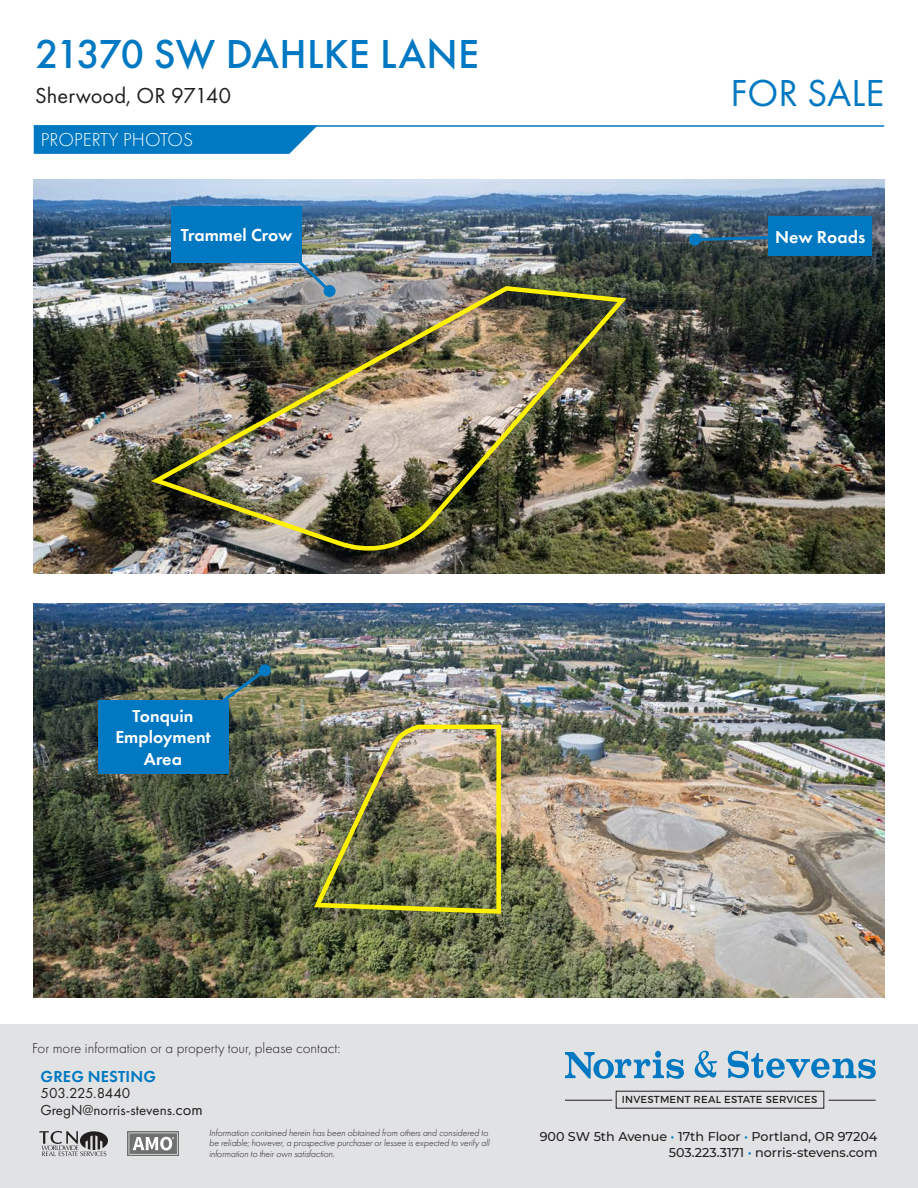
<style>
.page{position:relative;width:918px;height:1188px;background:#fff}
.page>*{position:absolute;margin:0;border:0;box-sizing:border-box;transform-origin:0 0}
.t1{font:500 42px "Futura PT";letter-spacing:.005em;color:#0079c2}
.t2{font:39px "Futura PT";color:#0079c2}
.t3{font:22.5px "Futura PT";color:#231f20}
.t4{font:300 19.5px "Futura PT";color:#fff}
.t5{font:600 18px/21.6px "Futura PT";color:#fff;text-align:center}
.t6{font:600 16.5px "Futura PT";letter-spacing:.01em;color:#0079c2}
.t7{font:300 15px "Futura PT";color:#231f20}
.t8{font:15px/16.5px "Futura PT";color:#231f20}
.t9{font:500 12.75px/16.5px "Montserrat";color:#231f20;text-align:right}
.t10{font:10.2px "Montserrat";letter-spacing:.02em;color:#231f20}
.t11{font:italic 300 9.75px/10.5px "Futura PT";letter-spacing:-.01em;color:#231f20}
.s1{font-size:16.5px}
.s2{color:#0079c2}
</style>
<div class="page">
<hr style="left:34px;top:125px;width:850px;height:2px;background:#0079c2">
<svg style="left:34px;top:125px;width:284px;height:29px"></svg>
<div style="left:0;top:1024px;width:918px;height:164px;background:#e1e2e4"></div>
<svg style="left:39px;top:1131px;width:69px;height:25px"></svg>
<div style="left:127px;top:1131px;width:52px;height:25px;background:#abadad"></div>
<svg style="left:129px;top:1133px;width:49px;height:22px"></svg>
<svg style="left:565px;top:1051px;width:119px;height:28px"></svg>
<svg style="left:728px;top:1051px;width:148px;height:28px"></svg>
<svg style="left:695px;top:1051px;width:22px;height:27px"></svg>
<div style="left:616px;top:1091px;width:208px;height:17px;border:1px solid #231f20"></div>
<hr style="left:565px;top:1100px;width:47px;height:1px;background:#231f20">
<hr style="left:829px;top:1100px;width:47px;height:1px;background:#231f20">
<img style="left:34px;top:179px;width:850px;height:395px">
<div style="left:171px;top:206px;width:131px;height:57px;background:#0079c2"></div>
<svg style="left:290px;top:253px;width:44px;height:31px"></svg>
<img style="left:34px;top:603px;width:850px;height:395px">
<div style="left:768px;top:216px;width:104px;height:39px;background:#0079c2"></div>
<svg style="left:692px;top:234px;width:76px;height:9px"></svg>
<div style="left:689px;top:234px;width:12px;height:12px;background:#0079c2;border-radius:50%"></div>
<div style="left:98px;top:700px;width:130px;height:73px;background:#0079c2"></div>
<svg style="left:205px;top:666px;width:64px;height:49px"></svg>
<div style="left:259px;top:664px;width:12px;height:12px;background:#0079c2;border-radius:50%"></div>
<img style="left:150px;top:284px;width:481px;height:280px">
<img style="left:313px;top:722px;width:190px;height:194px">
<h1 class="t1" style="left:35px;top:29px;width:445px">21370 SW DAHLKE LANE</h1>
<h3 class="t3" style="left:35px;top:82px;width:198px">Sherwood, OR 97140</h3>
<p class="t4" style="left:41px;top:128px;width:154px">PROPERTY PHOTOS</p>
<h2 class="t2" style="left:730px;top:70px;width:155px">FOR SALE</h2>
<p class="t5" style="left:181px;top:224px;width:113px">Trammel Crow</p>
<p class="t5" style="left:775px;top:226px;width:92px">New Roads</p>
<p class="t5" style="left:132px;top:705px;width:63px">Tonquin</p>
<p class="t5" style="left:115px;top:726px;width:97px">Employment<br>Area</p>
<h3 class="t7" style="left:32px;top:1040px;width:310px">For more information or a property tour, please contact:</h3>
<h3 class="t6" style="left:41px;top:1066px;width:117px">GREG NESTING</h3>
<h3 class="t8" style="left:40px;top:1085px;width:164px">503.225.8440<br>GregN@norris-stevens.<span class="s1">com</span></h3>
<p class="t11" style="left:209px;top:1127px;width:282px">Information contained herein has been obtained from others and considered to be reliable; however, a prospective purchaser or lessee is expected to verify all information to their own satisfaction.</p>
<h3 class="t9" style="left:540px;top:1127px;width:339px">900 SW 5th Avenue <span class="s2">•</span> 17th Floor <span class="s2">•</span> Portland, OR 97204<br>503.223.3171 <span class="s2">•</span> norris-stevens.com</h3>
<p class="t10" style="left:622px;top:1094px;width:197px">INVESTMENT REAL ESTATE SERVICES</p>
</div>
